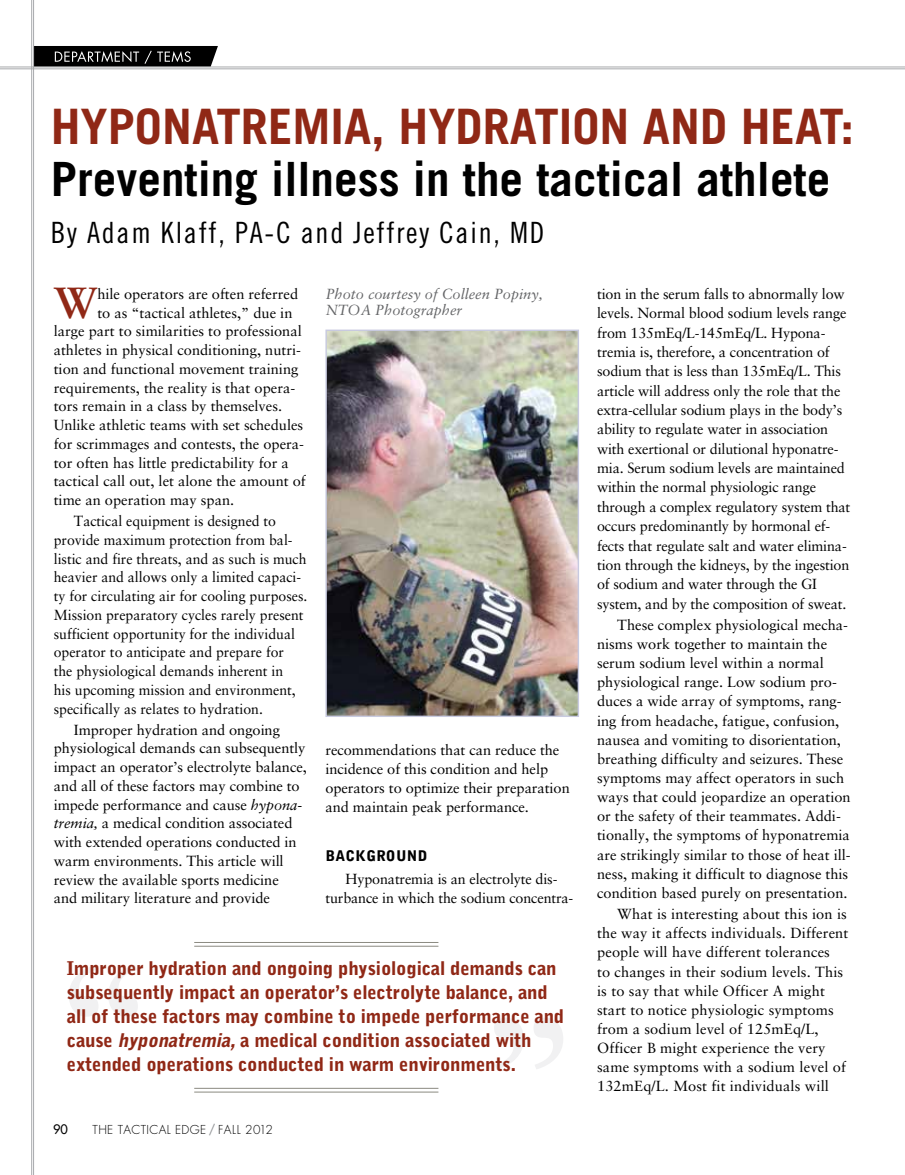
<style>
.page{position:relative;width:905px;height:1175px;background:#fff}
.page>*{position:absolute;margin:0;border:0;box-sizing:border-box;transform-origin:0 0}
.t1{font:700 48.9px "Trade Gothic";color:#902816}
.t2{font:700 47.25px "Trade Gothic";color:#000}
.t3{font:700 43.65px "Sabon";color:#902816}
.t4{font:29.25px "Trade Gothic Cond Eighteen";letter-spacing:.06em;color:#000}
.t5{font:900 18.75px/24px "Bell Gothic";letter-spacing:-.01em;color:#902816}
.t6{font:14.7px/19.2px "Sabon";color:#000}
.t7{font:14.7px/18.8px "Sabon";color:#000;scale:.96 1}
.t8{font:italic 14.7px/16.5px "Sabon";color:#636466}
.t9{font:900 14.7px "Bell Gothic";color:#000}
.t10{font:12.75px "Futura";color:#000}
.t11{font:300 12px "Futura";letter-spacing:.03em;color:#000}
.s1{font-style:italic}
.s2{font-weight:400;color:#939598}
</style>
<div class="page">
<img style="left:327px;top:331px;width:250px;height:384px">
<div style="left:325px;top:329px;width:254px;height:388px;border:1px solid #c8cae0"></div>
<hr style="left:0;top:69px;width:904px;height:1px;background:#a7a9ac">
<hr style="left:0;top:67px;width:904px;height:1px;background:#a7a9ac">
<svg style="left:34px;top:46px;width:184px;height:21px;background:#232323"></svg>
<hr style="left:31px;top:0;width:1px;height:1174px;background:#a7a9ac">
<hr style="left:33px;top:0;width:1px;height:1174px;background:#a7a9ac">
<svg style="left:494px;top:1018px;width:69px;height:51px"></svg>
<hr style="left:194px;top:1091px;width:244px;height:1px;background:#8b8a81">
<hr style="left:194px;top:1087px;width:244px;height:1px;background:#8b8a81">
<svg style="left:69px;top:965px;width:69px;height:51px"></svg>
<hr style="left:194px;top:945px;width:244px;height:1px;background:#8b8a81">
<hr style="left:194px;top:942px;width:244px;height:1px;background:#8b8a81">
<h1 class="t1" style="left:51px;top:96px;width:111px">Hyponat</h1>
<h1 class="t1" style="left:241px;top:96px;width:54px">remia</h1>
<h1 class="t1" style="left:371px;top:96px;width:163px">, hydration</h1>
<h1 class="t1" style="left:643px;top:96px;width:29px">and</h1>
<h1 class="t1" style="left:740px;top:96px;width:115px">heat:</h1>
<h2 class="t2" style="left:51px;top:150px;width:781px">Preventing illness in the tactical athlete</h2>
<h3 class="t4" style="left:51px;top:215px;width:495px">By Adam Klaff, PA-C and Jeffrey Cain, MD</h3>
<h3 class="t3" style="left:54px;top:275px;width:45px">W</h3>
<p class="t6" style="left:97px;top:284px;width:202px">hile operators are often referred</p>
<p class="t6" style="left:97px;top:303px;width:197px">to as “tactical athletes,” due in</p>
<p class="t6" style="left:54px;top:321px;width:249px">large part to similarities to professional</p>
<p class="t6" style="left:54px;top:340px;width:249px">athletes in physical conditioning, nutri-</p>
<p class="t6" style="left:54px;top:359px;width:246px">tion and functional movement training</p>
<p class="t6" style="left:54px;top:378px;width:243px">requirements, the reality is that opera-</p>
<p class="t6" style="left:54px;top:396px;width:230px">tors remain in a class by themselves.</p>
<p class="t6" style="left:54px;top:415px;width:251px">Unlike athletic teams with set schedules</p>
<p class="t6" style="left:54px;top:434px;width:252px">for scrimmages and contests, the opera-</p>
<p class="t6" style="left:54px;top:453px;width:236px">tor often has little predictability for a</p>
<p class="t6" style="left:54px;top:471px;width:253px">tactical call out, let alone the amount of</p>
<p class="t6" style="left:54px;top:490px;width:182px">time an operation may span.</p>
<p class="t7" style="left:54px;top:511px;width:266px;text-indent:20px">Tactical equipment is designed to provide maximum protection from bal&shy;listic and fire threats, and as such is much heavier and allows only a limited capaci&shy;ty for circulating air for cooling purposes.<br>Mission preparatory cycles rarely present sufficient opportunity for the individual operator to anticipate and prepare for<br>the physiological demands inherent in<br>his upcoming mission and environment, specifically as relates to hydration.</p>
<p class="t6" style="left:54px;top:720px;width:255px;line-height:18.8px;text-indent:20px">Improper hydration and ongoing physiological demands can subsequently impact an operator’s electrolyte balance, and all of these factors may combine to impede performance and cause <span class="s1">hypona&shy;tremia,</span> a medical condition associated with extended operations conducted in warm environments. This article will review the available sports medicine<br>and military literature and provide</p>
<p class="t8" style="left:326px;top:285px;width:218px">Photo courtesy of Colleen Popiny,<br>NTOA Photographer</p>
<p class="t6" style="left:325px;top:740px;width:246px;line-height:18.8px">recommendations that can reduce the incidence of this condition and help operators to optimize their preparation and maintain peak performance.</p>
<p class="t9" style="left:325px;top:847px;width:11px">Bac</p>
<p class="t9" style="left:355px;top:847px;width:41px">kgroun</p>
<p class="t9" style="left:418px;top:847px;width:11px">d</p>
<p class="t6" style="left:325px;top:869px;width:249px;text-align:center">Hyponatremia is an electrolyte dis&shy;turbance in which the sodium concentra-</p>
<p class="t5" style="left:67px;top:956px;width:499px">Improper hydration and ongoing physiological demands can subsequently impact an operator’s electrolyte balance, and all of these factors may combine to impede performance and cause <span class="s1">hyponatremia,</span>a medical condition associated with extended operations conducted in warm environments.</p>
<p class="t10" style="left:53px;top:1120px;width:16px">90</p>
<p class="t11" style="left:93px;top:1121px;width:182px">THE TACTICAL EDGE <span class="s2">/</span> FALL 2012</p>
<p class="t6" style="left:597px;top:284px;width:255px">tion in the serum falls to abnormally low levels. Normal blood sodium levels range from 135mEq/L-145mEq/L. Hypona&shy;tremia is, therefore, a concentration of sodium that is less than 135mEq/L. This article will address only the role that the extra-cellular sodium plays in the body’s ability to regulate water in association with exertional or dilutional hyponatre&shy;mia. Serum sodium levels are maintained within the normal physiologic range through a complex regulatory system that occurs predominantly by hormonal ef&shy;fects that regulate salt and water elimina&shy;tion through the kidneys, by the ingestion of sodium and water through the GI system, and by the composition of sweat.</p>
<p class="t6" style="left:597px;top:615px;width:255px;text-indent:20px">These complex physiological mecha&shy;nisms work together to maintain the serum sodium level within a normal physiological range. Low sodium pro&shy;duces a wide array of symptoms, rang&shy;ing from headache, fatigue, confusion, nausea and vomiting to disorientation, breathing difficulty and seizures. These symptoms may affect operators in such ways that could jeopardize an operation or the safety of their teammates. Addi&shy;tionally, the symptoms of hyponatremia are strikingly similar to those of heat ill&shy;ness, making it difficult to diagnose this condition based purely on presentation.</p>
<p class="t6" style="left:597px;top:904px;width:253px;text-indent:20px">What is interesting about this ion is the way it affects individuals. Different people will have different tolerances<br>to changes in their sodium levels. This is to say that while Officer A might start to notice physiologic symptoms from a sodium level of 125mEq/L, Officer B might experience the very same symptoms with a sodium level of 132mEq/L. Most fit individuals will</p>
</div>
